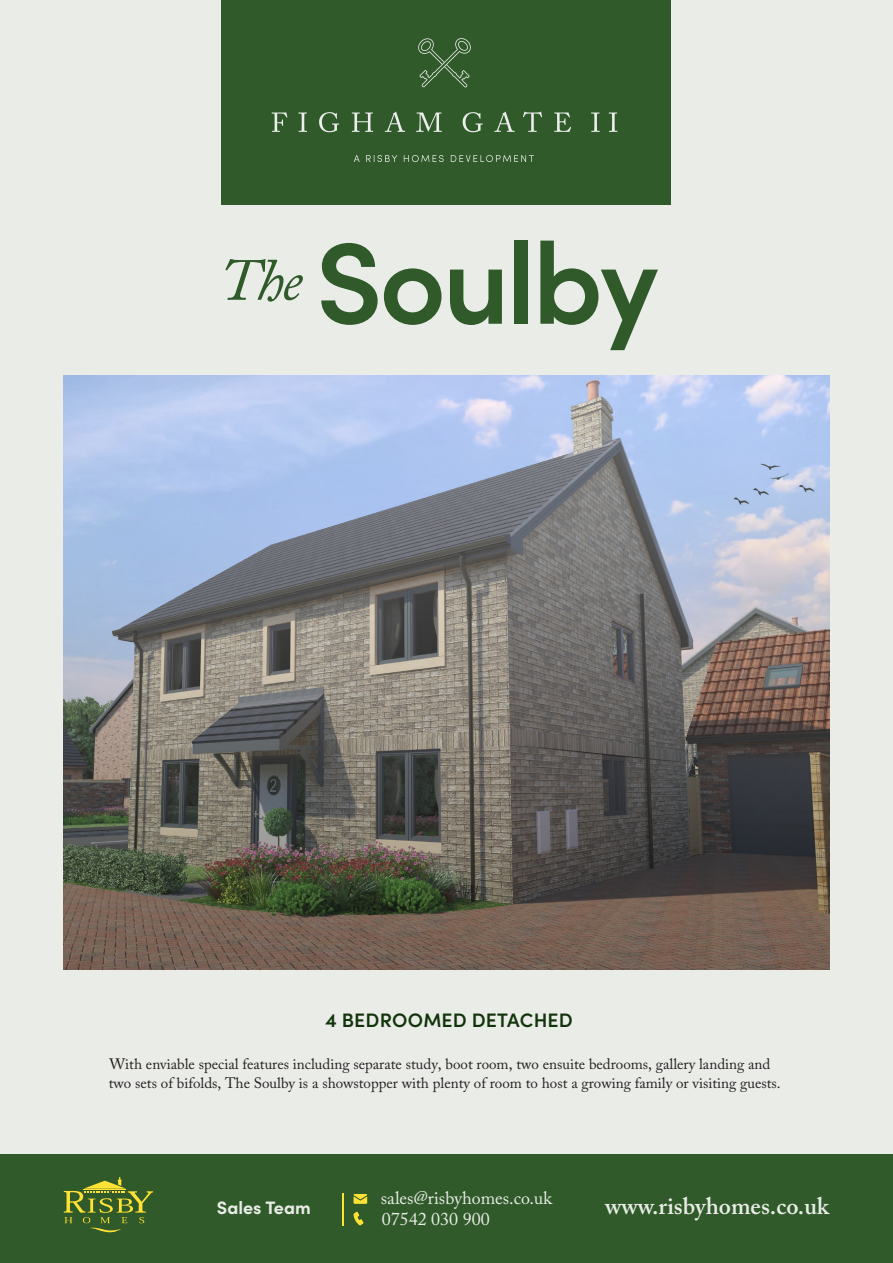
<style>
.page{position:relative;width:893px;height:1263px;background:#fff}
.page>*{position:absolute;margin:0;border:0;box-sizing:border-box;transform-origin:0 0}
.t1{font:600 115.95px "Sofia Pro";letter-spacing:-.03em;color:#305a2a}
.t2{font:600 24px "Adobe Caslon Pro";color:#eaece8}
.t3{font:600 19.5px "Sofia Pro";letter-spacing:.01em;color:#12340b}
.t4{font:18px/21.6px "Adobe Caslon Pro";color:#eaece8}
.t5{font:700 18px "Sofia Pro";color:#eaece8}
.t6{font:15px/19.5px "Adobe Caslon Pro";color:#231f20}
</style>
<div class="page">
<div style="left:0;top:0;width:893px;height:1161px;background:#eaece8"></div>
<img style="left:64px;top:375px;width:765px;height:594px">
<div style="left:0;top:1155px;width:893px;height:108px;background:#305a2a"></div>
<svg style="left:64px;top:1177px;width:89px;height:56px"></svg>
<svg style="left:354px;top:1194px;width:13px;height:10px"></svg>
<svg style="left:353px;top:1211px;width:11px;height:14px"></svg>
<hr style="left:342px;top:1194px;width:2px;height:32px;background:#ffe234">
<div style="left:222px;top:0;width:449px;height:204px;background:#305a2a"></div>
<img style="left:271px;top:38px;width:347px;height:124px">
<h1 class="t1" style="left:219px;top:195px;width:441px"><sup>The</sup> Soulby</h1>
<h3 class="t3" style="left:326px;top:1005px;width:249px">4 BEDROOMED DETACHED</h3>
<p class="t6" style="left:109px;top:1054px;width:673px">With enviable special features including separate study, boot room, two ensuite bedrooms, gallery landing and two sets of bifolds, The Soulby is a showstopper with plenty of room to host a growing family or visiting guests.</p>
<p class="t4" style="left:381px;top:1187px;width:173px">sales@risbyhomes.co.uk<br>07542 030 900</p>
<p class="t5" style="left:217px;top:1193px;width:95px">Sales Team</p>
<h2 class="t2" style="left:605px;top:1191px;width:225px">www.risbyhomes.co.uk</h2>
</div>
